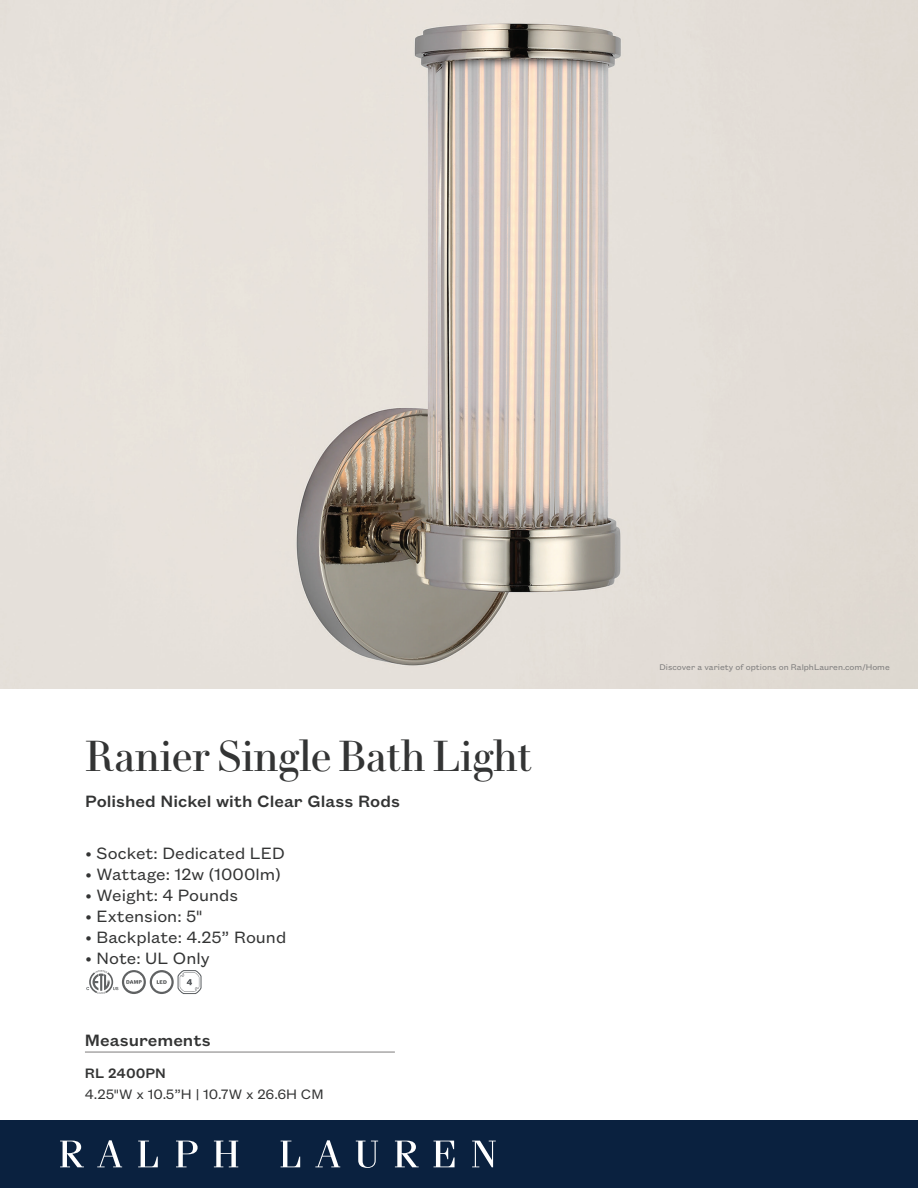
<style>
.page{position:relative;width:918px;height:1188px;background:#fff}
.page>*{position:absolute;margin:0;border:0;box-sizing:border-box;transform-origin:0 0}
.t1{font:42px "Le Jeune Deck";color:#333434}
.t2{font:18px "Founders Grotesk Text";color:#333434}
.t3{font:500 18px "Founders Grotesk Text";color:#333434}
.t4{font:15px "Founders Grotesk Text";color:#333434}
.t5{font:500 15px "Founders Grotesk Text";color:#333434}
.t6{font:9px "Founders Grotesk Text";color:#7d7c7c}
</style>
<div class="page">
<img style="left:0;top:0;width:918px;height:688px">
<div style="left:0;top:1120px;width:918px;height:68px;background:#0a213f"></div>
<svg style="left:60px;top:1141px;width:24px;height:26px"></svg>
<svg style="left:97px;top:1140px;width:25px;height:27px"></svg>
<svg style="left:138px;top:1141px;width:20px;height:26px"></svg>
<svg style="left:176px;top:1141px;width:22px;height:26px"></svg>
<svg style="left:214px;top:1141px;width:24px;height:26px"></svg>
<svg style="left:281px;top:1141px;width:19px;height:26px"></svg>
<svg style="left:315px;top:1140px;width:25px;height:27px"></svg>
<svg style="left:356px;top:1141px;width:22px;height:27px"></svg>
<svg style="left:395px;top:1141px;width:24px;height:26px"></svg>
<svg style="left:434px;top:1141px;width:21px;height:26px"></svg>
<svg style="left:472px;top:1141px;width:24px;height:26px"></svg>
<hr style="left:85px;top:1052px;width:310px;height:1px;background:#7d7c7c">
<svg style="left:86px;top:970px;width:116px;height:24px"></svg>
<h1 class="t1" style="left:85px;top:725px;width:449px">Ranier Single Bath Light</h1>
<p class="t3" style="left:85px;top:789px;width:316px">Polished Nickel with Clear Glass Rods</p>
<p class="t2" style="left:86px;top:841px;width:201px">• Socket: Dedicated LED</p>
<p class="t2" style="left:86px;top:862px;width:197px">• Wattage: 12w (1000lm)</p>
<p class="t2" style="left:86px;top:883px;width:154px">• Weight: 4 Pounds</p>
<p class="t2" style="left:86px;top:904px;width:118px">• Extension: 5"</p>
<p class="t2" style="left:86px;top:925px;width:202px">• Backplate: 4.25” Round</p>
<p class="t2" style="left:86px;top:946px;width:126px">• Note: UL Only</p>
<p class="t3" style="left:85px;top:1028px;width:127px">Measurements</p>
<p class="t5" style="left:85px;top:1063px;width:83px">RL 2400PN</p>
<p class="t4" style="left:85px;top:1084px;width:240px">4.25"W x 10.5”H | 10.7W x 26.6H CM</p>
<p class="t6" style="left:659px;top:661px;width:232px">Discover a variety of options on RalphLauren.com/Home</p>
</div>
